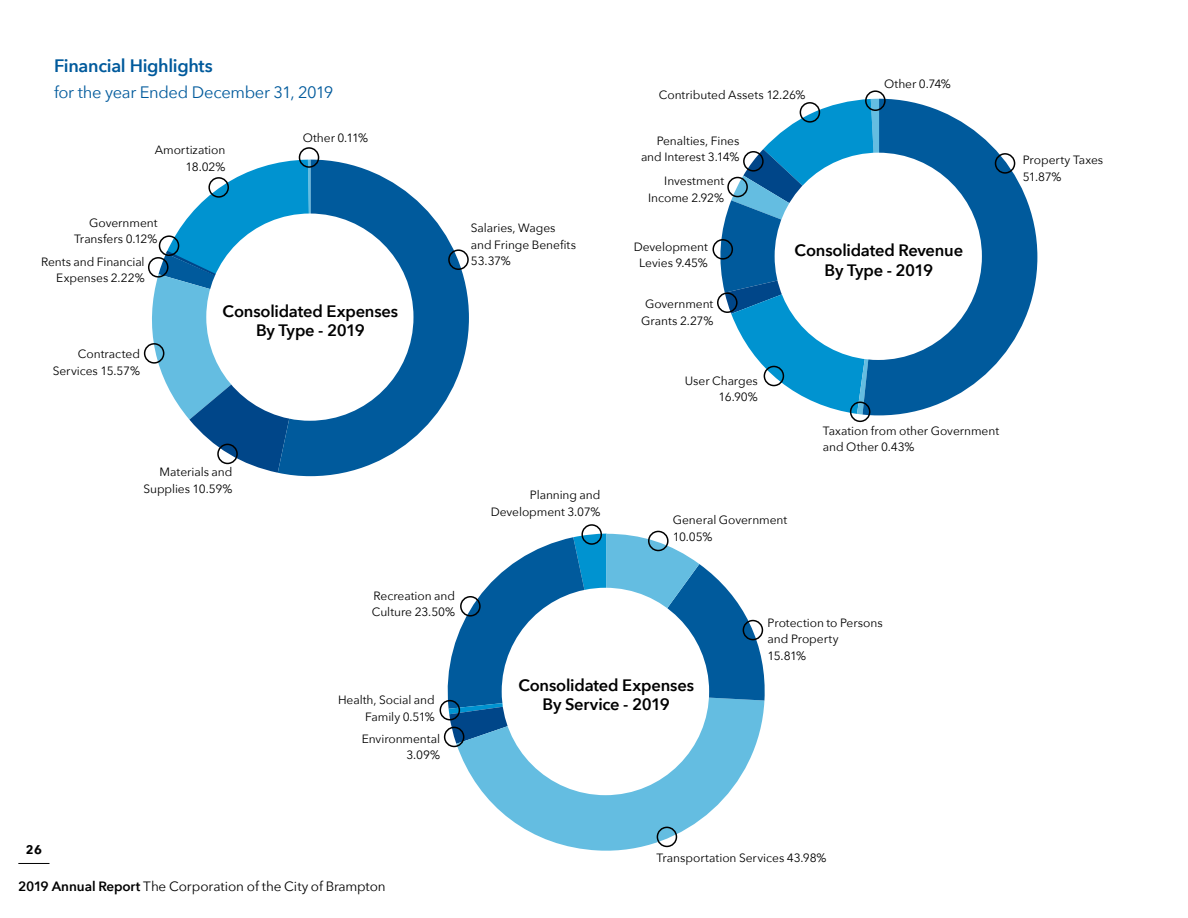
<style>
.page{position:relative;width:1188px;height:918px;background:#fff}
.page>*{position:absolute;margin:0;border:0;box-sizing:border-box;transform-origin:0 0}
.t1{font:600 18px "Avenir Next";letter-spacing:-.015em;color:#005a9c}
.t2{font:600 16.5px/19.5px "Avenir Next";letter-spacing:-.01em;color:#000;text-align:center}
.t3{font:16.5px "Avenir Next";letter-spacing:-.02em;color:#005a9c}
.t4{font:13.5px "Avenir Next";letter-spacing:-.01em;color:#000}
.t5{font:12px/16.5px "Avenir Next";letter-spacing:-.005em;color:#000;text-align:right}
.s1{font-weight:600}
</style>
<div class="page">
<hr style="left:18px;top:863px;width:31px;height:1px;background:#000">
<svg style="left:279px;top:160px;width:190px;height:316px;fill:#005a9c"></svg>
<svg style="left:152px;top:160px;width:159px;height:313px"></svg>
<div style="left:206px;top:214px;width:207px;height:207px;background:#fff;border-radius:50%"></div>
<div style="left:217px;top:444px;width:21px;height:20px;border:2px solid #000;border-radius:50%"></div>
<div style="left:144px;top:343px;width:20px;height:21px;border:2px solid #000;border-radius:50%"></div>
<div style="left:148px;top:257px;width:21px;height:21px;border:2px solid #000;border-radius:50%"></div>
<div style="left:159px;top:235px;width:20px;height:21px;border:2px solid #000;border-radius:50%"></div>
<div style="left:299px;top:147px;width:20px;height:21px;border:2px solid #000;border-radius:50%"></div>
<div style="left:448px;top:249px;width:21px;height:21px;border:2px solid #000;border-radius:50%"></div>
<div style="left:208px;top:177px;width:21px;height:21px;border:2px solid #000;border-radius:50%"></div>
<svg style="left:457px;top:744px;width:299px;height:107px;fill:#64bde1"></svg>
<svg style="left:448px;top:534px;width:317px;height:210px"></svg>
<div style="left:502px;top:588px;width:207px;height:207px;background:#fff;border-radius:50%"></div>
<div style="left:657px;top:827px;width:20px;height:20px;border:2px solid #000;border-radius:50%"></div>
<div style="left:444px;top:727px;width:20px;height:20px;border:2px solid #000;border-radius:50%"></div>
<div style="left:440px;top:700px;width:20px;height:20px;border:2px solid #000;border-radius:50%"></div>
<div style="left:460px;top:596px;width:21px;height:21px;border:2px solid #000;border-radius:50%"></div>
<div style="left:581px;top:524px;width:21px;height:21px;border:2px solid #000;border-radius:50%"></div>
<div style="left:743px;top:620px;width:20px;height:20px;border:2px solid #000;border-radius:50%"></div>
<div style="left:648px;top:531px;width:21px;height:20px;border:2px solid #000;border-radius:50%"></div>
<svg style="left:720px;top:99px;width:143px;height:316px"></svg>
<svg style="left:863px;top:99px;width:174px;height:316px;fill:#005a9c"></svg>
<div style="left:775px;top:153px;width:207px;height:207px;background:#fff;border-radius:50%"></div>
<div style="left:850px;top:402px;width:20px;height:20px;border:2px solid #000;border-radius:50%"></div>
<div style="left:764px;top:366px;width:20px;height:20px;border:2px solid #000;border-radius:50%"></div>
<div style="left:717px;top:292px;width:21px;height:21px;border:2px solid #000;border-radius:50%"></div>
<div style="left:713px;top:239px;width:20px;height:21px;border:2px solid #000;border-radius:50%"></div>
<div style="left:995px;top:153px;width:20px;height:21px;border:2px solid #000;border-radius:50%"></div>
<div style="left:727px;top:177px;width:21px;height:20px;border:2px solid #000;border-radius:50%"></div>
<div style="left:865px;top:90px;width:21px;height:21px;border:2px solid #000;border-radius:50%"></div>
<div style="left:743px;top:151px;width:21px;height:21px;border:2px solid #000;border-radius:50%"></div>
<div style="left:800px;top:102px;width:20px;height:21px;border:2px solid #000;border-radius:50%"></div>
<h1 class="t1" style="left:54px;top:50px;width:160px">Financial Highlights</h1>
<h2 class="t3" style="left:54px;top:78px;width:281px">for the year Ended December 31, 2019</h2>
<p class="t5" style="left:155px;top:141px;width:72px">Amortization<br>18.02%</p>
<p class="t5" style="left:74px;top:214px;width:85px">Government<br>Transfers 0.12%</p>
<p class="t5" style="left:41px;top:253px;width:105px">Rents and Financial<br>Expenses 2.22%</p>
<p class="t5" style="left:303px;top:129px;width:67px">Other 0.11%</p>
<p class="t5" style="left:53px;top:345px;width:89px">Contracted<br>Services 15.57%</p>
<h2 class="t2" style="left:223px;top:301px;width:177px">Consolidated Expenses<br>By Type - 2019</h2>
<p class="t5" style="left:143px;top:463px;width:90px">Materials and<br>Supplies 10.59%</p>
<p class="t5" style="left:471px;top:219px;width:107px;text-align:left">Salaries, Wages and Fringe Benefits<br>53.37%</p>
<p class="t5" style="left:491px;top:486px;width:111px">Planning and<br>Development 3.07%</p>
<p class="t5" style="left:659px;top:86px;width:148px">Contributed Assets 12.26%</p>
<p class="t5" style="left:641px;top:132px;width:100px">Penalties, Fines and Interest 3.14%</p>
<p class="t5" style="left:648px;top:173px;width:77px">Investment<br>Income 2.92%</p>
<p class="t5" style="left:884px;top:75px;width:68px">Other 0.74%</p>
<p class="t5" style="left:634px;top:238px;width:76px;text-align:center">Development<br>Levies 9.45%</p>
<p class="t5" style="left:641px;top:296px;width:74px;text-align:center">Government<br>Grants 2.27%</p>
<p class="t5" style="left:685px;top:372px;width:75px">User Charges<br>16.90%</p>
<h2 class="t2" style="left:795px;top:240px;width:170px">Consolidated Revenue<br>By Type - 2019</h2>
<p class="t5" style="left:823px;top:422px;width:178px;text-align:left">Taxation from other Government and Other 0.43%</p>
<p class="t5" style="left:673px;top:511px;width:116px;text-align:left">General Government<br>10.05%</p>
<p class="t5" style="left:372px;top:587px;width:85px;text-align:left">Recreation and<br>Culture 23.50%</p>
<p class="t5" style="left:338px;top:691px;width:98px">Health, Social and<br>Family 0.51%</p>
<p class="t5" style="left:362px;top:730px;width:80px">Environmental<br>3.09%</p>
<h2 class="t2" style="left:518px;top:675px;width:177px">Consolidated Expenses<br>By Service - 2019</h2>
<p class="t5" style="left:768px;top:614px;width:117px;text-align:left">Protection to Persons and Property<br>15.81%</p>
<p class="t5" style="left:1023px;top:151px;width:82px;text-align:left">Property Taxes<br>51.87%</p>
<h2 class="t2" style="left:25px;top:838px;width:19px">26</h2>
<p class="t4" style="left:18px;top:875px;width:369px"><span class="s1">2019 Annual Report</span> The Corporation of the City of Brampton</p>
<p class="t5" style="left:657px;top:849px;width:171px">Transportation Services 43.98%</p>
</div>
